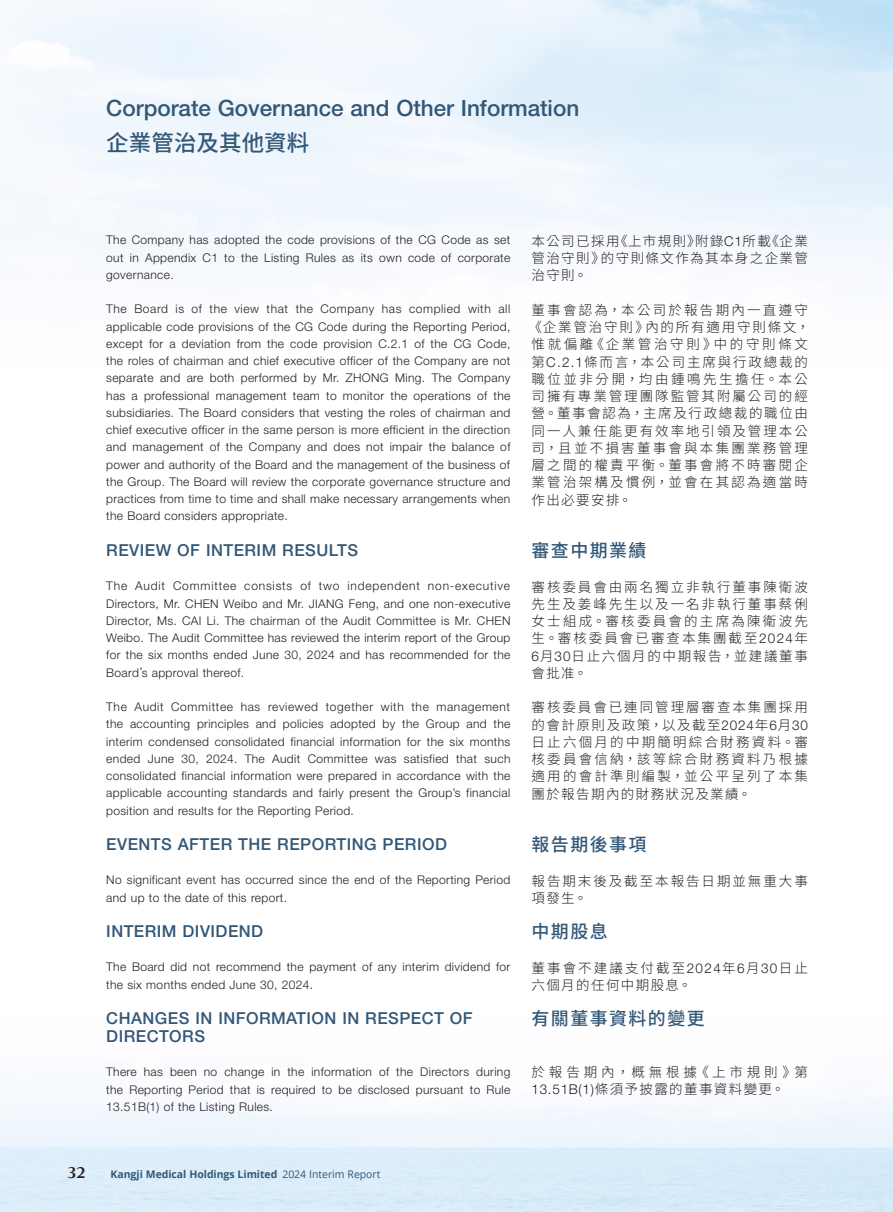
<style>
.page{position:relative;width:893px;height:1212px;background:#fff}
.page>*{position:absolute;margin:0;border:0;box-sizing:border-box;transform-origin:0 0}
.t1{font:500 22.5px "Helvetica Neue LT Std";color:#325878}
.t2{font:500 22.5px "Source Han Sans TC";letter-spacing:.005em;color:#325878}
.C_Heading_1{font:500 18px "Source Han Sans TC";letter-spacing:.08em;color:#325878}
.Heading_1{font:500 16.5px/18px "Helvetica Neue LT Std";letter-spacing:.03em;color:#325878}
.t3{font:700 15px "Accent Graphic";color:#231f20}
.C_Body_Text{font:300 13.5px/17.2px "Source Han Sans TC";letter-spacing:.145em;color:#231f20;text-align:justify}
.C_Body_Text-2{font:300 13.5px/17.2px "Source Han Sans TC";letter-spacing:.165em;color:#231f20}
.C_Body_Text-3{font:300 13.5px/17.2px "Source Han Sans TC";letter-spacing:.105em;color:#231f20}
.Body_Text{font:300 12px/17.2px "Helvetica Neue LT Std";letter-spacing:.03em;color:#231f20;text-align:justify}
.t4{font:700 10.5px "Open Sans";letter-spacing:-.005em;color:#325878}
.s1{font-family:"Helvetica Neue LT Std"}
.s2{font-weight:400}
</style>
<div class="page">
<h1 class="t1" style="left:106px;top:94px;width:474px">Corporate Governance and Other Information</h1>
<h1 class="t2" style="left:106px;top:130px;width:205px">企業管治及其他資料</h1>
<p class="Body_Text" style="left:106px;top:231px;width:406px">The Company has adopted the code provisions of the CG Code as set out in Appendix C1 to the Listing Rules as its own code of corporate governance.</p>
<p class="Body_Text" style="left:106px;top:300px;width:406px">The Board is of the view that the Company has complied with all applicable code provisions of the CG Code during the Reporting Period, except for a deviation from the code provision C.2.1 of the CG Code, the roles of chairman and chief executive officer of the Company are not separate and are both performed by Mr. ZHONG Ming. The Company has a professional management team to monitor the operations of the subsidiaries. The Board considers that vesting the roles of chairman and chief executive officer in the same person is more efficient in the direction and management of the Company and does not impair the balance of power and authority of the Board and the management of the business of the Group. The Board will review the corporate governance structure and practices from time to time and shall make necessary arrangements when the Board considers appropriate.</p>
<p class="Heading_1" style="left:106px;top:541px;width:253px">REVIEW OF INTERIM RESULTS</p>
<p class="Body_Text" style="left:106px;top:577px;width:406px">The Audit Committee consists of two independent non-executive Directors, Mr. CHEN Weibo and Mr. JIANG Feng, and one non-executive Director, Ms. CAI Li. The chairman of the Audit Committee is Mr. CHEN Weibo. The Audit Committee has reviewed the interim report of the Group for the six months ended June 30, 2024 and has recommended for the Board’s approval thereof.</p>
<p class="Body_Text" style="left:106px;top:698px;width:406px">The Audit Committee has reviewed together with the management the accounting principles and policies adopted by the Group and the interim condensed consolidated financial information for the six months ended June 30, 2024. The Audit Committee was satisfied that such consolidated financial information were prepared in accordance with the applicable accounting standards and fairly present the Group’s financial position and results for the Reporting Period.</p>
<p class="Heading_1" style="left:106px;top:835px;width:342px">EVENTS AFTER THE REPORTING PERIOD</p>
<p class="Body_Text" style="left:106px;top:871px;width:406px">No significant event has occurred since the end of the Reporting Period and up to the date of this report.</p>
<p class="Heading_1" style="left:106px;top:922px;width:158px">INTERIM DIVIDEND</p>
<p class="Body_Text" style="left:106px;top:958px;width:406px">The Board did not recommend the payment of any interim dividend for the six months ended June 30, 2024.</p>
<p class="Heading_1" style="left:106px;top:1009px;width:368px">CHANGES IN INFORMATION IN RESPECT OF<br>DIRECTORS</p>
<p class="Body_Text" style="left:106px;top:1063px;width:406px">There has been no change in the information of the Directors during the Reporting Period that is required to be disclosed pursuant to Rule 13.51B(1) of the Listing Rules.</p>
<p class="C_Body_Text" style="left:531px;top:232px;width:278px">本公司已採用《上市規則》附錄<span class="s1">C1</span>所載《企業管治守則》的守則條文作為其本身之企業管治守則。</p>
<p class="C_Body_Text-2" style="left:528px;top:301px;width:283px">董事會認為，本公司於報告期內一直遵守《企業管治守則》內的所有適用守則條文，惟就偏離《企業管治守則》中的守則條文第<span class="s1">C.2.1</span>條而言，本公司主席與行政總裁的職位並非分開，均由鍾鳴先生擔任。本公司擁有專業管理團隊監管其附屬公司的經營。董事會認為，主席及行政總裁的職位由同一人兼任能更有效率地引領及管理本公司，且並不損害董事會與本集團業務管理層之間的權責平衡。董事會將不時審閱企業管治架構及慣例，並會在其認為適當時作出必要安排。</p>
<p class="C_Heading_1" style="left:531px;top:540px;width:117px">審查中期業績</p>
<p class="C_Body_Text" style="left:531px;top:578px;width:278px">審核委員會由兩名獨立非執行董事陳衛波先生及姜峰先生以及一名非執行董事蔡俐女士組成。審核委員會的主席為陳衛波先生。審核委員會已審查本集團截至<span class="s1">2024</span>年<span class="s1">6</span>月<span class="s1">30</span>日止六個月的中期報告，並建議董事會批准。</p>
<p class="C_Body_Text" style="left:531px;top:699px;width:278px">審核委員會已連同管理層審查本集團採用的會計原則及政策，以及截至<span class="s1">2024</span>年<span class="s1">6</span>月<span class="s1">30</span>日止六個月的中期簡明綜合財務資料。審核委員會信納，該等綜合財務資料乃根據適用的會計準則編製，並公平呈列了本集團於報告期內的財務狀況及業績。</p>
<p class="C_Heading_1" style="left:531px;top:834px;width:117px">報告期後事項</p>
<p class="C_Body_Text" style="left:531px;top:872px;width:278px">報告期末後及截至本報告日期並無重大事項發生。</p>
<p class="C_Heading_1" style="left:531px;top:921px;width:78px">中期股息</p>
<p class="C_Body_Text" style="left:531px;top:959px;width:278px">董事會不建議支付截至<span class="s1">2024</span>年<span class="s1">6</span>月<span class="s1">30</span>日止六個月的任何中期股息。</p>
<p class="C_Heading_1" style="left:531px;top:1008px;width:175px">有關董事資料的變更</p>
<p class="C_Body_Text-3" style="left:531px;top:1063px;width:278px">於報告期內，概無根據《上市規則》第<br><span class="s1">13.51B(1)</span>條須予披露的董事資料變更。</p>
<p class="t3" style="left:68px;top:1161px;width:19px">32</p>
<p class="t4" style="left:111px;top:1167px;width:271px">Kangji Medical Holdings Limited <span class="s2">2024 Interim Report</span></p>
</div>
